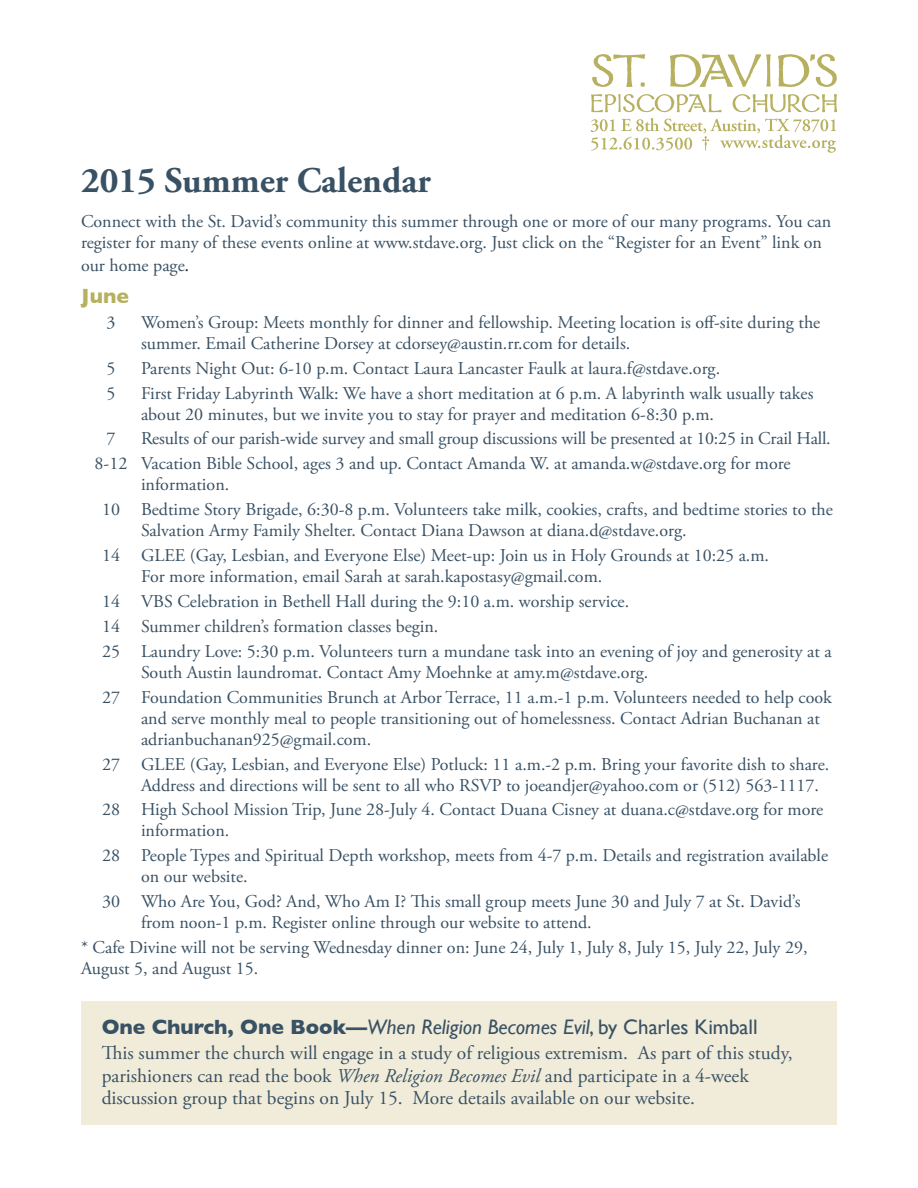
<style>
.page{position:relative;width:918px;height:1188px;background:#fff}
.page>*{position:absolute;margin:0;border:0;box-sizing:border-box;transform-origin:0 0}
.t1{font:700 36px "Adobe Garamond Pro";color:#395164}
.t2{font:italic 21px "Gill Sans";color:#395164}
.t3{font:700 21px "Gill Sans";color:#b6b05f}
.t4{font:19.5px/22.5px "Adobe Garamond Pro";color:#395164}
.t5{font:18px/21px "Adobe Garamond Pro";color:#395164}
.s1{font-family:"Minion Pro";color:#231f20}
.s2{font-weight:700;font-style:normal}
.s3{font-style:normal}
.s4{font-style:italic}
</style>
<div class="page">
<svg style="left:591px;top:94px;width:131px;height:18px"></svg>
<svg style="left:733px;top:94px;width:104px;height:18px"></svg>
<svg style="left:592px;top:54px;width:53px;height:33px"></svg>
<svg style="left:670px;top:54px;width:101px;height:33px"></svg>
<svg style="left:778px;top:54px;width:59px;height:33px"></svg>
<svg style="left:591px;top:118px;width:245px;height:35px"></svg>
<div style="left:81px;top:1002px;width:756px;height:123px;background:#f1ecd9"></div>
<p class="t1" style="left:81px;top:160px;width:351px">2015 Summer Calendar</p>
<p class="t5" style="left:81px;top:211px;width:752px">Connect with the St. David’s community this summer through one or more of our many programs. You can register for many of these events online at www.stdave.org. Just click on the “Register for an Event” link on</p>
<p class="t5" style="left:81px;top:256px;width:109px">our home page<span class="s1">.</span></p>
<p class="t3" style="left:81px;top:284px;width:50px">June</p>
<p class="t5" style="left:107px;top:312px;width:10px">3</p>
<p class="t5" style="left:141px;top:312px;width:681px">Women’s Group: Meets monthly for dinner and fellowship. Meeting location is off-site during the summer. Email Catherine Dorsey at cdorsey@austin.rr.com for details.</p>
<p class="t5" style="left:107px;top:358px;width:10px">5</p>
<p class="t5" style="left:141px;top:358px;width:581px">Parents Night Out: 6-10 p.m. Contact Laura Lancaster Faulk at laura.f@stdave.org.</p>
<p class="t5" style="left:107px;top:383px;width:10px">5</p>
<p class="t5" style="left:141px;top:383px;width:674px">First Friday Labyrinth Walk: We have a short meditation at 6 p.m. A labyrinth walk usually takes about 20 minutes, but we invite you to stay for prayer and meditation 6-8:30 p.m.</p>
<p class="t5" style="left:107px;top:429px;width:10px">7</p>
<p class="t5" style="left:141px;top:429px;width:691px">Results of our parish-wide survey and small group discussions will be presented at 10:25 in Crail Hall.</p>
<p class="t5" style="left:141px;top:454px;width:651px;text-indent:-46px">8-12 Vacation Bible School, ages 3 and up. Contact Amanda W. at amanda.w@stdave.org for more information.</p>
<p class="t5" style="left:141px;top:499px;width:693px;text-indent:-39px">10 Bedtime Story Brigade, 6:30-8 p.m. Volunteers take milk, cookies, crafts, and bedtime stories to the<br>Salvation Army Family Shelter. Contact Diana Dawson at diana.d@stdave.org.</p>
<p class="t5" style="left:141px;top:545px;width:630px;text-indent:-39px">14 GLEE (Gay, Lesbian, and Everyone Else) Meet-up: Join us in Holy Grounds at 10:25 a.m.<br>For more information, email Sarah at sarah.kapostasy@gmail.com.</p>
<p class="t5" style="left:102px;top:591px;width:529px">14 VBS Celebration in Bethell Hall during the 9:10 a.m. worship service.</p>
<p class="t5" style="left:102px;top:617px;width:338px">14 Summer children’s formation classes begin.</p>
<p class="t5" style="left:141px;top:642px;width:692px;text-indent:-39px">25 Laundry Love: 5:30 p.m. Volunteers turn a mundane task into an evening of joy and generosity at a<br>South Austin laundromat. Contact Amy Moehnke at amy.m@stdave.org.</p>
<p class="t5" style="left:141px;top:687px;width:692px;text-indent:-39px">27 Foundation Communities Brunch at Arbor Terrace, 11 a.m.-1 p.m. Volunteers needed to help cook and serve monthly meal to people transitioning out of homelessness. Contact Adrian Buchanan at adrianbuchanan925@gmail.com.</p>
<p class="t5" style="left:141px;top:754px;width:690px;text-indent:-39px">27 GLEE (Gay, Lesbian, and Everyone Else) Potluck: 11 a.m.-2 p.m. Bring your favorite dish to share.<br>Address and directions will be sent to all who RSVP to joeandjer@yahoo.com or (512) 563-1117.</p>
<p class="t5" style="left:141px;top:800px;width:684px;text-indent:-39px">28 High School Mission Trip, June 28-July 4. Contact Duana Cisney at duana.c@stdave.org for more information.</p>
<p class="t5" style="left:141px;top:846px;width:689px;text-indent:-39px">28 People Types and Spiritual Depth workshop, meets from 4-7 p.m. Details and registration available on our website.</p>
<p class="t5" style="left:141px;top:891px;width:661px;text-indent:-39px">30 Who Are You, God? And, Who Am I? This small group meets June 30 and July 7 at St. David’s from noon-1 p.m. Register online through our website to attend.</p>
<p class="t5" style="left:81px;top:937px;width:728px">* Cafe Divine will not be serving Wednesday dinner on: June 24, July 1, July 8, July 15, July 22, July 29,<br>August 5, and August 15.</p>
<p class="t2" style="left:102px;top:1015px;width:658px"><span class="s2">One Church, One Book—</span>When Religion Becomes Evil<span class="s3">, by Charles Kimball</span></p>
<p class="t4" style="left:102px;top:1043px;width:692px">This summer the church will engage in a study of religious extremism. As part of this study, parishioners can read the book <span class="s4">When Religion Becomes Evil</span> and participate in a 4-week discussion group that begins on July 15. More details available on our website.</p>
</div>
